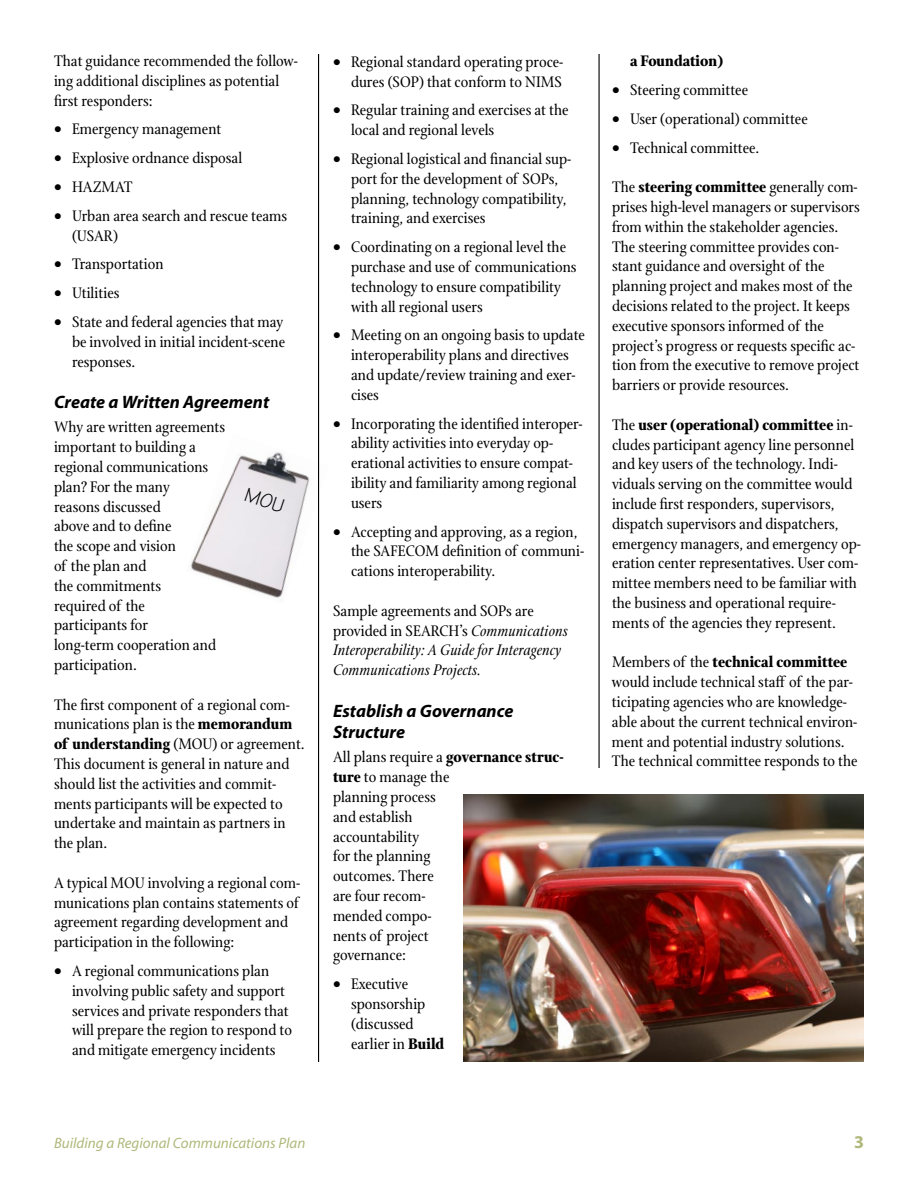
<style>
.page{position:relative;width:918px;height:1188px;background:#fff}
.page>*{position:absolute;margin:0;border:0;box-sizing:border-box;transform-origin:0 0}
.t1{font:italic 700 18px/21.6px "Myriad";color:#000}
.t2{font:16.5px/19.8px "Stone Print";color:#000}
.t3{font:italic 16.5px/19.8px "Stone Print";color:#000}
.t4{font:700 16.5px "Stone Print";color:#000}
.t5{font:italic 15px "Myriad";color:#b0b87a}
.s1{font-weight:700}
.s2{font-style:normal}
</style>
<div class="page">
<img style="left:190px;top:434px;width:130px;height:170px">
<hr style="left:318px;top:54px;width:1px;height:1008px;background:#000">
<hr style="left:598px;top:54px;width:2px;height:714px;background:#000">
<img style="left:464px;top:795px;width:400px;height:267px">
<svg style="left:244px;top:487px;width:41px;height:26px"></svg>
<p class="t2" style="left:54px;top:51px;width:246px">That guidance recommended the follow&shy;ing additional disciplines as potential first responders:</p>
<p class="t2" style="left:54px;top:119px;width:169px">• Emergency management</p>
<p class="t2" style="left:54px;top:148px;width:190px">• Explosive ordnance disposal</p>
<p class="t2" style="left:54px;top:177px;width:80px">• HAZMAT</p>
<p class="t2" style="left:72px;top:206px;width:217px;text-indent:-18px">• Urban area search and rescue teams (USAR)</p>
<p class="t2" style="left:54px;top:254px;width:111px">• Transportation</p>
<p class="t2" style="left:54px;top:283px;width:67px">• Utilities</p>
<p class="t2" style="left:72px;top:312px;width:215px;text-align:justify;text-indent:-18px">• State and federal agencies that may be involved in initial incident-scene responses.</p>
<p class="t1" style="left:54px;top:392px;width:217px">Create a Written Agreement</p>
<p class="t2" style="left:54px;top:417px;width:173px">Why are written agreements important to building a regional communications plan? For the many<br>reasons discussed<br>above and to define<br>the scope and vision<br>of the plan and<br>the commitments<br>required of the<br>participants for<br>long-term cooperation and participation.</p>
<p class="t2" style="left:54px;top:695px;width:252px">The first component of a regional com&shy;munications plan is the <span class="s1">memorandum of understanding</span> (MOU) or agreement.<br>This document is general in nature and should list the activities and commit&shy;ments participants will be expected to undertake and maintain as partners in the plan.</p>
<p class="t2" style="left:54px;top:873px;width:248px">A typical MOU involving a regional com&shy;munications plan contains statements of agreement regarding development and participation in the following:</p>
<p class="t2" style="left:72px;top:961px;width:221px;text-indent:-18px">• A regional communications plan involving public safety and support services and private responders that will prepare the region to respond to and mitigate emergency incidents</p>
<p class="t2" style="left:333px;top:52px;width:232px;text-align:right">• Regional standard operating proce&shy;dures (SOP) that conform to NIMS</p>
<p class="t2" style="left:351px;top:100px;width:219px;text-indent:-18px">• Regular training and exercises at the local and regional levels</p>
<p class="t2" style="left:351px;top:149px;width:222px;text-indent:-18px">• Regional logistical and financial sup&shy;port for the development of SOPs, planning, technology compatibility, training, and exercises</p>
<p class="t2" style="left:351px;top:237px;width:227px;text-indent:-18px">• Coordinating on a regional level the purchase and use of communications technology to ensure compatibility with all regional users</p>
<p class="t2" style="left:351px;top:325px;width:235px;text-indent:-18px">• Meeting on an ongoing basis to update interoperability plans and directives and update/review training and exer&shy;cises</p>
<p class="t2" style="left:351px;top:414px;width:233px;text-indent:-18px">• Incorporating the identified interoper&shy;ability activities into everyday op&shy;erational activities to ensure compat&shy;ibility and familiarity among regional users</p>
<p class="t2" style="left:351px;top:522px;width:235px;text-indent:-18px">• Accepting and approving, as a region, the SAFECOM definition of communi&shy;cations interoperability.</p>
<p class="t3" style="left:333px;top:601px;width:237px"><span class="s2">Sample agreements and SOPs are provided in SEARCH’s</span> Communications Interoperability: A Guide for Interagency Communications Projects.</p>
<p class="t1" style="left:333px;top:700px;width:182px">Establish a Governance<br>Structure</p>
<p class="t2" style="left:333px;top:747px;width:232px">All plans require a <span class="s1">governance struc&shy;ture</span> to manage the<br>planning process<br>and establish<br>accountability<br>for the planning<br>outcomes. There<br>are four recom-<br>mended compo-<br>nents of project<br>governance:</p>
<p class="t2" style="left:351px;top:974px;width:95px;text-indent:-18px">• Executive sponsorship (discussed earlier in <span class="s1">Build</span></p>
<p class="t4" style="left:630px;top:51px;width:95px">a Foundation)</p>
<p class="t2" style="left:612px;top:80px;width:138px">• Steering committee</p>
<p class="t2" style="left:612px;top:109px;width:197px">• User (operational) committee</p>
<p class="t2" style="left:612px;top:138px;width:149px">• Technical committee.</p>
<p class="t2" style="left:612px;top:177px;width:249px">The <span class="s1">steering committee</span> generally com&shy;prises high-level managers or supervisors from within the stakeholder agencies.<br>The steering committee provides con&shy;stant guidance and oversight of the planning project and makes most of the decisions related to the project. It keeps executive sponsors informed of the project’s progress or requests specific ac&shy;tion from the executive to remove project barriers or provide resources.</p>
<p class="t2" style="left:612px;top:415px;width:250px">The <span class="s1">user (operational) committee</span> in&shy;cludes participant agency line personnel and key users of the technology. Indi&shy;viduals serving on the committee would include first responders, supervisors, dispatch supervisors and dispatchers, emergency managers, and emergency op&shy;eration center representatives. User com&shy;mittee members need to be familiar with the business and operational require&shy;ments of the agencies they represent.</p>
<p class="t2" style="left:612px;top:652px;width:247px">Members of the <span class="s1">technical committee </span>would include technical staff of the par&shy;ticipating agencies who are knowledge&shy;able about the current technical environ&shy;ment and potential industry solutions.<br>The technical committee responds to the</p>
<p class="t5" style="left:54px;top:1135px;width:253px">Building a Regional Communications Plan</p>
</div>
